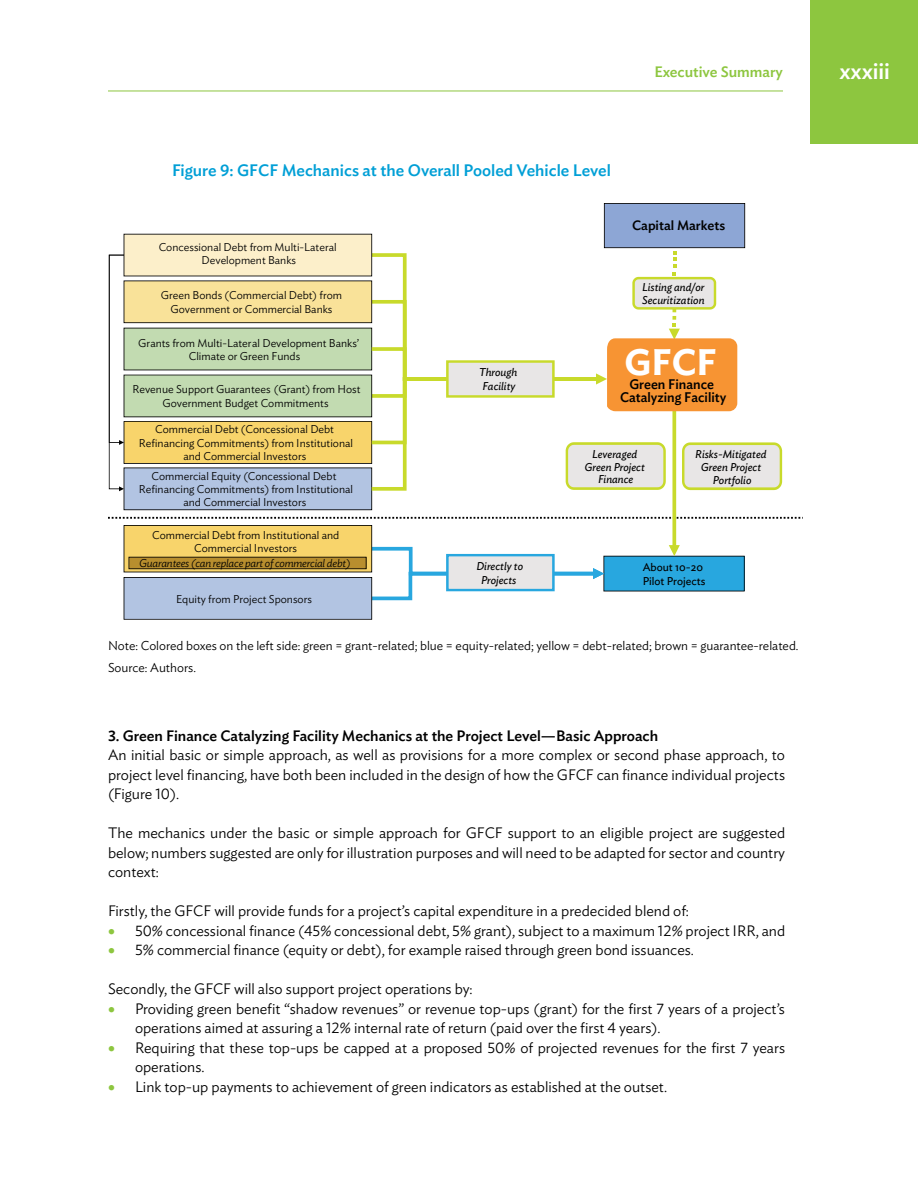
<style>
.page{position:relative;width:918px;height:1188px;background:#fff}
.page>*{position:absolute;margin:0;border:0;box-sizing:border-box;transform-origin:0 0}
.t1{font:600 36.6px "Ideal Sans";color:#fff}
.t2{font:500 22.5px "Ideal Sans";color:#fff}
.t3{font:500 16.5px "Ideal Sans";color:#009fd6}
.t4{font:300 15px/19.5px "Ideal Sans";color:#000;text-align:justify}
.t5{font:500 15px "Ideal Sans";color:#000}
.t6{font:500 15px "Ideal Sans";color:#8dc63f}
.t7{font:500 13.8px/13.5px "Ideal Sans";color:#000;text-align:center}
.t8{font:500 13.5px "Ideal Sans";color:#000}
.t9{font:300 12.75px/21.8px "Ideal Sans";color:#000}
.t10{font:300 11.25px/13.2px "Ideal Sans";color:#000;text-align:center}
.t11{font:italic 11.25px/12.8px "Ideal Sans";color:#000;text-align:center}
.t12{font:italic 300 11.25px "Ideal Sans";letter-spacing:-.02em;color:#000}
.t13{font:11.25px/13.8px "Ideal Sans";color:#000}
.s1{color:#8dc63f}
</style>
<div class="page">
<div style="left:810px;top:0;width:108px;height:144px;background:#8dc63f"></div>
<hr style="left:108px;top:91px;width:675px;height:1px;background:#8dc63f">
<svg style="left:108px;top:517px;width:695px;height:2px"></svg>
<svg style="left:672px;top:510px;width:4px;height:15px"></svg>
<svg style="left:124px;top:525px;width:621px;height:95px"></svg>
<svg style="left:109px;top:203px;width:673px;height:307px"></svg>
<p class="t6" style="left:654px;top:61px;width:130px">Executive Summary</p>
<h2 class="t2" style="left:840px;top:54px;width:52px">xxxiii</h2>
<p class="t3" style="left:172px;top:158px;width:440px">Figure 9: GFCF Mechanics at the Overall Pooled Vehicle Level</p>
<p class="t10" style="left:159px;top:239px;width:179px">Concessional Debt from Multi-Lateral<br>Development Banks</p>
<p class="t10" style="left:161px;top:288px;width:183px">Green Bonds (Commercial Debt) from<br>Government or Commercial Banks</p>
<p class="t10" style="left:189px;top:335px;width:172px;text-align:left;text-indent:-50px">Grants from Multi-Lateral Development Banks’<br>Climate or Green Funds</p>
<p class="t10" style="left:132px;top:382px;width:230px">Revenue Support Guarantees (Grant) from Host<br>Government Budget Commitments</p>
<p class="t11" style="left:479px;top:365px;width:40px;line-height:13.8px">Through<br>Facility</p>
<p class="t8" style="left:632px;top:215px;width:95px">Capital Markets</p>
<p class="t11" style="left:642px;top:280px;width:64px;text-align:left">Listing and/or<br>Securitization</p>
<h1 class="t1" style="left:625px;top:333px;width:94px">GFCF</h1>
<p class="t7" style="left:620px;top:376px;width:108px">Green Finance<br>Catalyzing Facility</p>
<p class="t10" style="left:139px;top:422px;width:216px">Commercial Debt (Concessional Debt<br>Refinancing Commitments) from Institutional and Commercial Investors</p>
<p class="t10" style="left:139px;top:468px;width:216px">Commercial Equity (Concessional Debt<br>Refinancing Commitments) from Institutional and Commercial Investors</p>
<p class="t10" style="left:152px;top:528px;width:189px">Commercial Debt from Institutional and<br>Commercial Investors</p>
<p class="t12" style="left:139px;top:554px;width:213px">Guarantees (can replace part of commercial debt)</p>
<p class="t10" style="left:176px;top:591px;width:137px">Equity from Project Sponsors</p>
<p class="t11" style="left:476px;top:558px;width:48px;line-height:13.8px">Directly to<br>Projects</p>
<p class="t11" style="left:584px;top:447px;width:62px">Leveraged<br>Green Project<br>Finance</p>
<p class="t11" style="left:695px;top:447px;width:73px">Risks-Mitigated<br>Green Project<br>Portfolio</p>
<p class="t13" style="left:643px;top:559px;width:64px">About 10-20<br>Pilot Projects</p>
<p class="t9" style="left:108px;top:634px;width:692px">Note: Colored boxes on the left side: green = grant-related; blue = equity-related; yellow = debt-related; brown = guarantee-related.<br>Source: Authors.</p>
<p class="t5" style="left:108px;top:724px;width:552px">3. Green Finance Catalyzing Facility Mechanics at the Project Level—Basic Approach</p>
<p class="t4" style="left:108px;top:744px;width:679px">An initial basic or simple approach, as well as provisions for a more complex or second phase approach, to project level financing, have both been included in the design of how the GFCF can finance individual projects (Figure 10).</p>
<p class="t4" style="left:108px;top:822px;width:679px">The mechanics under the basic or simple approach for GFCF support to an eligible project are suggested below; numbers suggested are only for illustration purposes and will need to be adapted for sector and country context:</p>
<p class="t4" style="left:108px;top:900px;width:582px">Firstly, the GFCF will provide funds for a project’s capital expenditure in a predecided blend of:</p>
<p class="t4" style="left:108px;top:919px;width:679px"><span class="s1">•</span> 50% concessional finance (45% concessional debt, 5% grant), subject to a maximum 12% project IRR, and</p>
<p class="t4" style="left:108px;top:939px;width:587px"><span class="s1">•</span> 5% commercial finance (equity or debt), for example raised through green bond issuances.</p>
<p class="t4" style="left:108px;top:978px;width:366px">Secondly, the GFCF will also support project operations by:</p>
<p class="t4" style="left:135px;top:997px;width:652px;text-indent:-27px"><span class="s1">•</span> Providing green benefit “shadow revenues” or revenue top-ups (grant) for the first 7 years of a project’s operations aimed at assuring a 12% internal rate of return (paid over the first 4 years).</p>
<p class="t4" style="left:135px;top:1036px;width:652px;text-indent:-27px"><span class="s1">•</span> Requiring that these top-ups be capped at a proposed 50% of projected revenues for the first 7 years operations.</p>
<p class="t4" style="left:108px;top:1075px;width:561px"><span class="s1">•</span> Link top-up payments to achievement of green indicators as established at the outset.</p>
</div>
